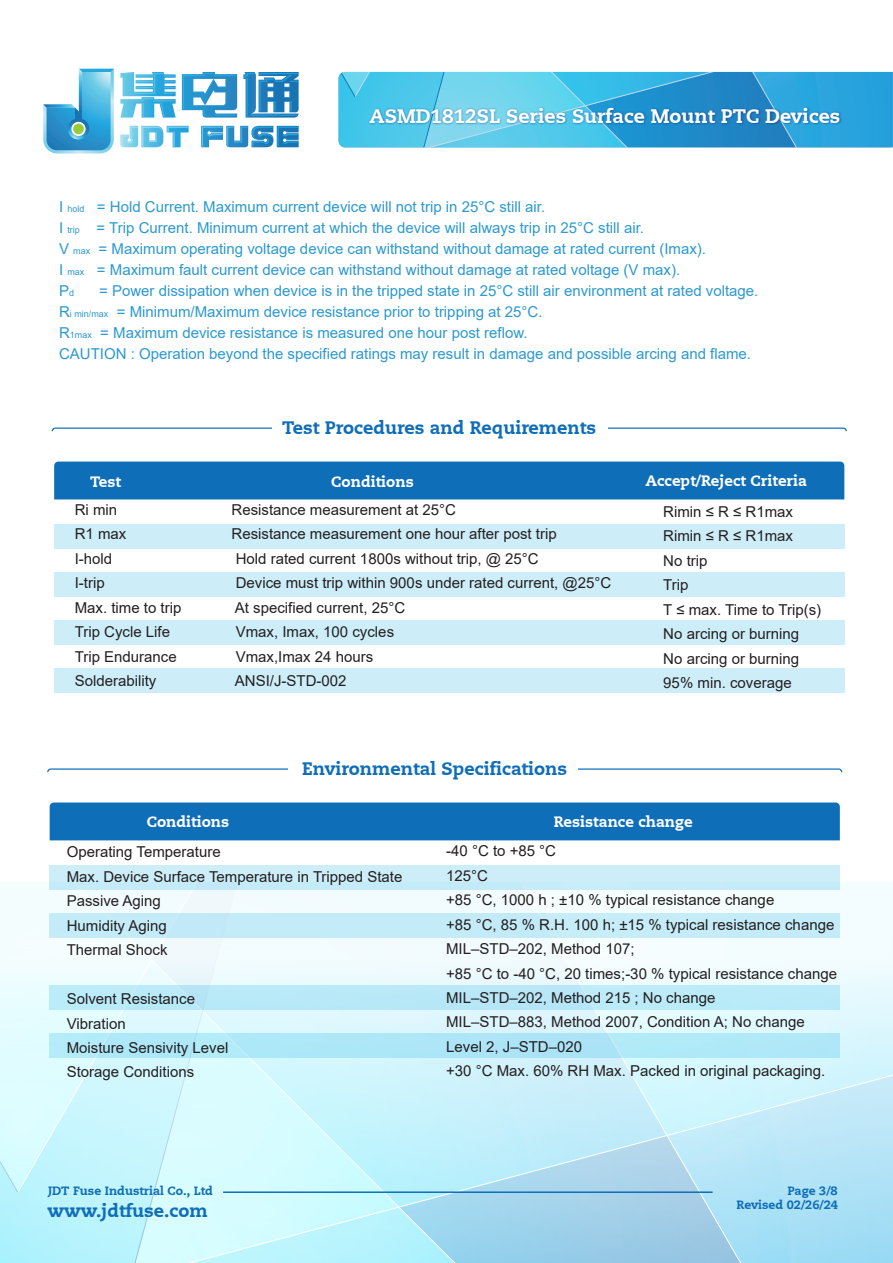
<style>
.page{position:relative;width:893px;height:1263px;background:#fff}
.page>*{position:absolute;margin:0;border:0;box-sizing:border-box;transform-origin:0 0}
.t1{font:800 19.5px "Caecilia LT";color:#fff}
.t2{font:800 18px "Caecilia LT";color:#0f6eb8}
.t3{font:15px/24.5px "Arial";color:#231f20}
.t4{font:15px/21px "Arial";color:#2c99d0}
.t5{font:800 15px "Caecilia LT";color:#fff}
.t6{font:800 12px/14.1px "Caecilia LT";color:#0f6eb8;text-align:right}
.s1{font-size:9px}
</style>
<div class="page">
<svg style="left:0;top:883px;width:16px;height:261px"></svg>
<svg style="left:717px;top:883px;width:176px;height:380px"></svg>
<svg style="left:16px;top:883px;width:57px;height:311px"></svg>
<svg style="left:73px;top:889px;width:644px;height:374px"></svg>
<svg style="left:129px;top:889px;width:109px;height:374px"></svg>
<svg style="left:0;top:1144px;width:19px;height:50px"></svg>
<svg style="left:120px;top:126px;width:179px;height:21px"></svg>
<svg style="left:120px;top:72px;width:179px;height:46px"></svg>
<svg style="left:43px;top:69px;width:71px;height:84px"></svg>
<svg style="left:71px;top:122px;width:15px;height:14px"></svg>
<div style="left:73px;top:124px;width:11px;height:10px;background:#9aca3b;border-radius:50%"></div>
<svg style="left:339px;top:72px;width:554px;height:75px"></svg>
<img style="left:367px;top:103px;width:477px;height:28px">
<svg style="left:52px;top:427px;width:795px;height:4px"></svg>
<div style="left:272px;top:420px;width:336px;height:17px;background:#fff"></div>
<div style="left:54px;top:524px;width:790px;height:24px;background:#cdeef9"></div>
<div style="left:54px;top:572px;width:790px;height:24px;background:#cdeef9"></div>
<div style="left:54px;top:620px;width:790px;height:24px;background:#cdeef9"></div>
<div style="left:54px;top:668px;width:790px;height:24px;background:#cdeef9"></div>
<div style="left:54px;top:462px;width:790px;height:37px;background:#0f6eb8"></div>
<svg style="left:47px;top:768px;width:795px;height:4px"></svg>
<div style="left:289px;top:761px;width:289px;height:17px;background:#fff"></div>
<div style="left:50px;top:865px;width:790px;height:24px;background:#cdeef9"></div>
<div style="left:50px;top:913px;width:790px;height:24px;background:#c3ebf8"></div>
<div style="left:50px;top:985px;width:790px;height:24px;background:#b9eaf8"></div>
<div style="left:50px;top:1033px;width:790px;height:24px;background:#afe8f8"></div>
<div style="left:50px;top:802px;width:790px;height:38px;background:#0f6eb8"></div>
<hr style="left:223px;top:1191px;width:490px;height:2px;background:#0f6eb8">
<h1 class="t1" style="left:370px;top:104px;width:472px">ASMD1812SL Series Surface Mount PTC Devices</h1>
<p class="t4" style="left:59px;top:196px;width:648px">I <span class="s1">hold</span> = Hold Current. Maximum current device will not trip in 25°C still air.<br>I <span class="s1">trip</span> = Trip Current. Minimum current at which the device will always trip in 25°C still air.<br>V <span class="s1">max</span> = Maximum operating voltage device can withstand without damage at rated current (Imax).<br>I <span class="s1">max</span> = Maximum fault current device can withstand without damage at rated voltage (V max).<br>P<span class="s1">d</span></p>
<p class="t4" style="left:59px;top:280px;width:701px;text-indent:40px">= Power dissipation when device is in the tripped state in 25°C still air environment at rated voltage.<br>R<span class="s1">i min/max</span> = Minimum/Maximum device resistance prior to tripping at 25°C.<br>R<span class="s1">1max</span> = Maximum device resistance is measured one hour post reflow.<br>CAUTION : Operation beyond the specified ratings may result in damage and possible arcing and flame.</p>
<p class="t2" style="left:282px;top:416px;width:316px">Test Procedures and Requirements</p>
<p class="t5" style="left:90px;top:472px;width:33px">Test</p>
<p class="t5" style="left:331px;top:472px;width:84px">Conditions</p>
<p class="t5" style="left:645px;top:471px;width:163px">Accept/Reject Criteria</p>
<p class="t3" style="left:75px;top:497px;width:108px">Ri min<br>R1 max<br>I-hold<br>I-trip<br>Max. time to trip<br>Trip Cycle Life<br>Trip Endurance<br>Solderability</p>
<p class="t3" style="left:232px;top:497px;width:381px">Resistance measurement at 25°C<br>Resistance measurement one hour after post trip<br>Hold rated current 1800s without trip, @ 25°C<br>Device must trip within 900s under rated current, @25°C At specified current, 25°C<br>Vmax, Imax, 100 cycles<br>Vmax,Imax 24 hours<br>ANSI/J-STD-002</p>
<p class="t3" style="left:663px;top:499px;width:159px">Rimin ≤ R ≤ R1max<br>Rimin ≤ R ≤ R1max<br>No trip<br>Trip<br>T ≤ max. Time to Trip(s)<br>No arcing or burning<br>No arcing or burning<br>95% min. coverage</p>
<p class="t5" style="left:660px;top:473px;width:140px">Resistance change</p>
<p class="t2" style="left:302px;top:757px;width:266px">Environmental Specifications</p>
<p class="t5" style="left:147px;top:813px;width:84px">Conditions</p>
<p class="t5" style="left:554px;top:812px;width:140px">Resistance change</p>
<p class="t3" style="left:67px;top:840px;width:337px">Operating Temperature<br>Max. Device Surface Temperature in Tripped State<br>Passive Aging<br>Humidity Aging<br>Thermal Shock</p>
<p class="t3" style="left:67px;top:986px;width:163px">Solvent Resistance<br>Vibration<br>Moisture Sensivity Level<br>Storage Conditions</p>
<p class="t3" style="left:446px;top:839px;width:392px">-40 °C to +85 °C<br>125°C<br>+85 °C, 1000 h ; ±10 % typical resistance change<br>+85 °C, 85 % R.H. 100 h; ±15 % typical resistance change MIL–STD–202, Method 107;<br>+85 °C to -40 °C, 20 times;-30 % typical resistance change MIL–STD–202, Method 215 ; No change<br>MIL–STD–883, Method 2007, Condition A; No change Level 2, J–STD–020<br>+30 °C Max. 60% RH Max. Packed in original packaging.</p>
<p class="t6" style="left:48px;top:1184px;width:166px">JDT Fuse Industrial Co., Ltd</p>
<p class="t2" style="left:48px;top:1199px;width:162px">www.jdtfuse.com</p>
<p class="t6" style="left:736px;top:1184px;width:103px">Page 3/8<br>Revised 02/26/24</p>
</div>
